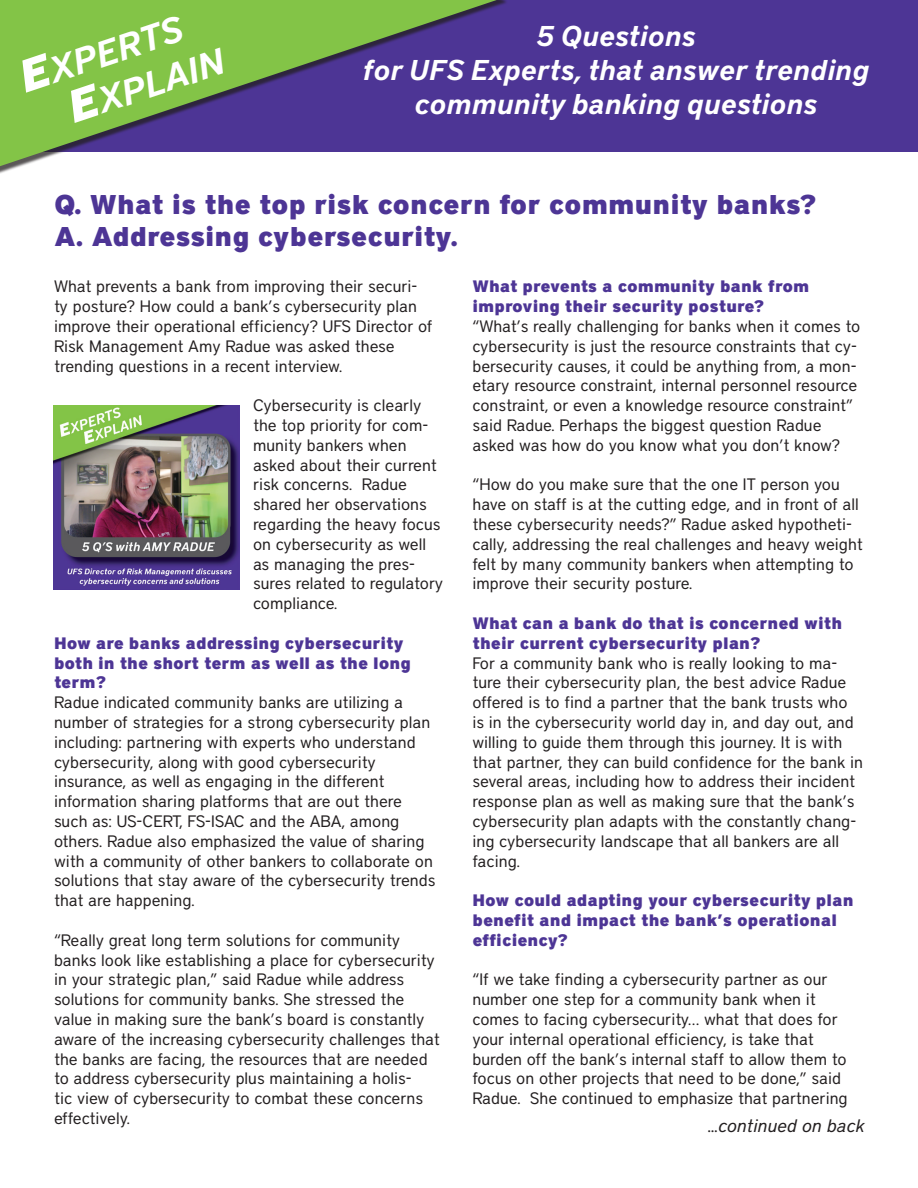
<style>
.page{position:relative;width:918px;height:1188px;background:#fff}
.page>*{position:absolute;margin:0;border:0;box-sizing:border-box;transform-origin:0 0}
.t1{font:italic 600 36px/43.8px "District Pro";color:#fff}
.t2{font:italic 600 28.5px/34.2px "District Pro";color:#fff;text-align:center}
.t3{font:900 27px/32.4px "District";color:#4d3595}
.t4{font:italic 18px "District";color:#231f20}
.t5{font:16.5px/19.8px "District";color:#231f20}
.t6{font:900 16.5px/19.8px "District";color:#4d3595}
.s1{font-weight:900;font-size:45px}
</style>
<div class="page">
<div style="left:0;top:0;width:918px;height:151px;background:#4d3595"></div>
<div style="left:0;top:0;width:508px;height:214px;background:#231f20;opacity:.75"></div>
<svg style="left:0;top:0;width:497px;height:166px;fill:#83c447"></svg>
<img style="left:53px;top:405px;width:187px;height:184px">
<h1 class="t1" style="left:50px;top:46px;width:164px;text-indent:-37px;rotate:-18deg"><span class="s1">E</span>XPERTS<br><span class="s1">E</span>XPLAIN</h1>
<h2 class="t2" style="left:363px;top:17px;width:508px">5 Questions<br>for UFS Experts, that answer trending community banking questions</h2>
<h3 class="t3" style="left:54px;top:188px;width:764px">Q. What is the top risk concern for community banks?<br>A. Addressing cybersecurity.</h3>
<p class="t5" style="left:54px;top:277px;width:380px">What prevents a bank from improving their securi&shy;ty posture? How could a bank’s cybersecurity plan improve their operational efficiency? UFS Director of Risk Management Amy Radue was asked these trending questions in a recent interview.</p>
<p class="t5" style="left:253px;top:395px;width:192px">Cybersecurity is clearly the top priority for com&shy;munity bankers when asked about their current risk concerns. Radue shared her observations regarding the heavy focus on cybersecurity as well as managing the pres&shy;sures related to regulatory compliance.</p>
<p class="t6" style="left:54px;top:633px;width:359px">How are banks addressing cybersecurity both in the short term as well as the long term?</p>
<p class="t5" style="left:54px;top:692px;width:383px">Radue indicated community banks are utilizing a number of strategies for a strong cybersecurity plan including: partnering with experts who understand cybersecurity, along with good cybersecurity insurance, as well as engaging in the different information sharing platforms that are out there such as: US-CERT, FS-ISAC and the ABA, among others. Radue also emphasized the value of sharing with a community of other bankers to collaborate on solutions that stay aware of the cybersecurity trends that are happening.</p>
<p class="t5" style="left:54px;top:930px;width:387px">“Really great long term solutions for community banks look like establishing a place for cybersecurity in your strategic plan,” said Radue while address solutions for community banks. She stressed the value in making sure the bank’s board is constantly aware of the increasing cybersecurity challenges that the banks are facing, the resources that are needed to address cybersecurity plus maintaining a holis-<br>tic view of cybersecurity to combat these concerns effectively.</p>
<p class="t6" style="left:473px;top:276px;width:338px">What prevents a community bank from improving their security posture?</p>
<p class="t5" style="left:473px;top:316px;width:389px">“What’s really challenging for banks when it comes to cybersecurity is just the resource constraints that cy&shy;bersecurity causes, it could be anything from, a mon&shy;etary resource constraint, internal personnel resource constraint, or even a knowledge resource constraint” said Radue. Perhaps the biggest question Radue asked was how do you know what you don’t know?</p>
<p class="t5" style="left:473px;top:475px;width:392px">“How do you make sure that the one IT person you have on staff is at the cutting edge, and in front of all these cybersecurity needs?” Radue asked hypotheti&shy;cally, addressing the real challenges and heavy weight felt by many community bankers when attempting to improve their security posture.</p>
<p class="t6" style="left:473px;top:613px;width:371px">What can a bank do that is concerned with their current cybersecurity plan?</p>
<p class="t5" style="left:473px;top:653px;width:392px">For a community bank who is really looking to ma&shy;ture their cybersecurity plan, the best advice Radue offered is to find a partner that the bank trusts who is in the cybersecurity world day in, and day out, and willing to guide them through this journey. It is with that partner, they can build confidence for the bank in several areas, including how to address their incident response plan as well as making sure that the bank’s cybersecurity plan adapts with the constantly chang&shy;ing cybersecurity landscape that all bankers are all facing.</p>
<p class="t6" style="left:473px;top:890px;width:383px">How could adapting your cybersecurity plan benefit and impact the bank’s operational efficiency?</p>
<p class="t5" style="left:473px;top:970px;width:377px">“If we take finding a cybersecurity partner as our number one step for a community bank when it comes to facing cybersecurity… what that does for your internal operational efficiency, is take that burden off the bank’s internal staff to allow them to focus on other projects that need to be done,” said Radue. She continued to emphasize that partnering</p>
<p class="t4" style="left:708px;top:1115px;width:158px">...continued on back</p>
</div>
